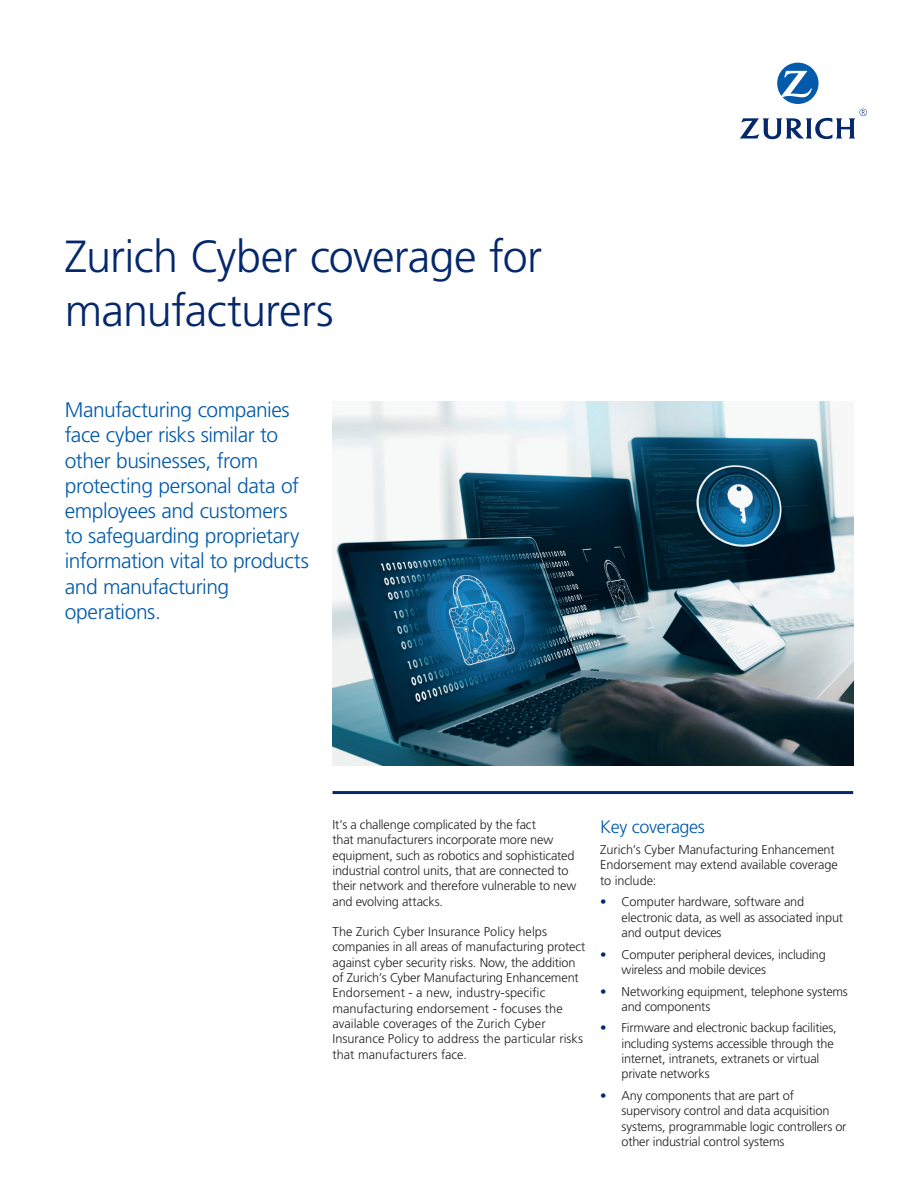
<style>
.page{position:relative;width:918px;height:1188px;background:#fff}
.page>*{position:absolute;margin:0;border:0;box-sizing:border-box;transform-origin:0 0}
.t1{font:300 45px/54px "Frutiger LT Pro";letter-spacing:-.02em;color:#04286b}
.t2{font:300 21px/25.2px "Frutiger LT Pro";letter-spacing:-.02em;color:#015aaa}
.Body_Copy__2{font:300 18px "Frutiger LT Std";letter-spacing:-.02em;color:#015aaa}
.t3{font:300 12.75px/15.3px "Frutiger LT Pro";letter-spacing:-.01em;color:#231f20}
.s1{font-family:"Frutiger LT Std";color:#04286b}
</style>
<div class="page">
<svg style="left:740px;top:63px;width:127px;height:76px"></svg>
<img style="left:333px;top:401px;width:520px;height:365px">
<hr style="left:333px;top:791px;width:520px;height:3px;background:#04286b">
<p class="t1" style="left:65px;top:230px;width:479px">Zurich Cyber coverage for manufacturers</p>
<p class="t2" style="left:65px;top:397px;width:246px">Manufacturing companies face cyber risks similar to other businesses, from protecting personal data of employees and customers to safeguarding proprietary information vital to products and manufacturing operations.</p>
<p class="t3" style="left:333px;top:817px;width:245px">It’s a challenge complicated by the fact<br>that manufacturers incorporate more new equipment, such as robotics and sophisticated industrial control units, that are connected to their network and therefore vulnerable to new and evolving attacks.</p>
<p class="t3" style="left:333px;top:924px;width:254px">The Zurich Cyber Insurance Policy helps companies in all areas of manufacturing protect against cyber security risks. Now, the addition of Zurich’s Cyber Manufacturing Enhancement Endorsement - a new, industry-specific manufacturing endorsement - focuses the available coverages of the Zurich Cyber Insurance Policy to address the particular risks that manufacturers face.</p>
<p class="Body_Copy__2" style="left:600px;top:817px;width:106px">Key coverages</p>
<p class="t3" style="left:600px;top:842px;width:239px">Zurich’s Cyber Manufacturing Enhancement<br>Endorsement may extend available coverage to include:</p>
<p class="t3" style="left:622px;top:894px;width:223px;text-indent:-21px"><span class="s1">•</span> Computer hardware, software and electronic data, as well as associated input and output devices</p>
<p class="t3" style="left:622px;top:947px;width:206px;text-indent:-21px"><span class="s1">•</span> Computer peripheral devices, including wireless and mobile devices</p>
<p class="t3" style="left:622px;top:984px;width:228px;text-indent:-21px"><span class="s1">•</span> Networking equipment, telephone systems and components</p>
<p class="t3" style="left:622px;top:1021px;width:217px;text-indent:-21px"><span class="s1">•</span> Firmware and electronic backup facilities, including systems accessible through the internet, intranets, extranets or virtual private networks</p>
<p class="t3" style="left:622px;top:1088px;width:227px;text-indent:-21px"><span class="s1">•</span> Any components that are part of supervisory control and data acquisition systems, programmable logic controllers or other industrial control systems</p>
</div>
